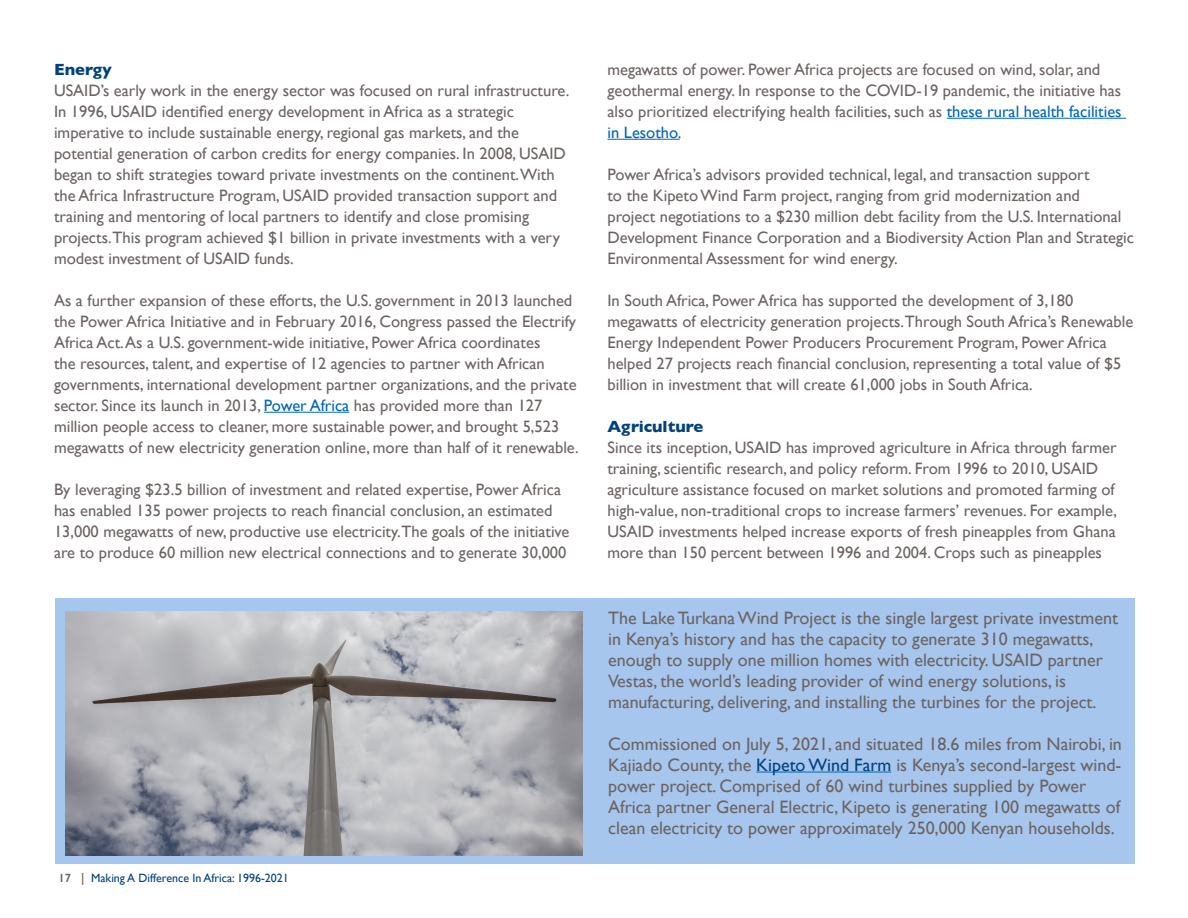
<style>
.page{position:relative;width:1188px;height:918px;background:#fff}
.page>*{position:absolute;margin:0;border:0;box-sizing:border-box;transform-origin:0 0}
.t1{font:18px/21px "Gill Sans";color:#6c6463}
.t2{font:16.5px/21px "Gill Sans";color:#6c6463}
.t3{font:700 16.5px "Gill Sans";color:#01427c}
.t4{font:12px "Gill Sans";color:#01427c}
.s1{color:#0067b9}
.s2{font-weight:600;color:#6c6463}
.s3{color:#01427c}
</style>
<div class="page">
<div style="left:55px;top:598px;width:1080px;height:266px;background:#a7c6ed"></div>
<hr style="left:264px;top:412px;width:85px;height:1px;background:#0067b9">
<hr style="left:947px;top:118px;width:179px;height:1px;background:#0067b9">
<hr style="left:608px;top:139px;width:72px;height:1px;background:#0067b9">
<hr style="left:756px;top:772px;width:135px;height:1px;background:#0067b9">
<img style="left:66px;top:611px;width:516px;height:245px">
<h3 class="t3" style="left:54px;top:56px;width:59px">Energy</h3>
<p class="t2" style="left:54px;top:80px;width:517px">USAID’s early work in the energy sector was focused on rural infrastructure.</p>
<p class="t2" style="left:54px;top:101px;width:462px">In 1996, USAID identified energy development in Africa as a strategic</p>
<p class="t2" style="left:54px;top:122px;width:513px">imperative to include sustainable energy, regional gas markets, and the potential generation of carbon credits for energy companies. In 2008, USAID began to shift strategies toward private investments on the continent.With the Africa Infrastructure Program, USAID provided transaction support and training and mentoring of local partners to identify and close promising</p>
<p class="t2" style="left:54px;top:227px;width:507px">projects.This program achieved $1 billion in private investments with a very</p>
<p class="t2" style="left:54px;top:248px;width:241px">modest investment of USAID funds.</p>
<p class="t2" style="left:54px;top:290px;width:526px">As a further expansion of these efforts, the U.S. government in 2013 launched the Power Africa Initiative and in February 2016, Congress passed the Electrify Africa Act.As a U.S. government-wide initiative, Power Africa coordinates<br>the resources, talent, and expertise of 12 agencies to partner with African governments, international development partner organizations, and the private sector. Since its launch in 2013, <span class="s1">Power Africa</span> has provided more than 127 million people access to cleaner, more sustainable power, and brought 5,523 megawatts of new electricity generation online, more than half of it renewable.</p>
<p class="t2" style="left:54px;top:479px;width:509px">By leveraging $23.5 billion of investment and related expertise, Power Africa has enabled 135 power projects to reach financial conclusion, an estimated</p>
<p class="t2" style="left:54px;top:521px;width:517px">13,000 megawatts of new, productive use electricity.The goals of the initiative are to produce 60 million new electrical connections and to generate 30,000</p>
<p class="t4" style="left:58px;top:871px;width:232px"><span class="s2">17 |</span> Making A Difference In Africa: 1996-2021</p>
<p class="t2" style="left:607px;top:59px;width:516px">megawatts of power. Power Africa projects are focused on wind, solar, and geothermal energy. In response to the COVID-19 pandemic, the initiative has also prioritized electrifying health facilities, such as <span class="s1">these rural health facilities in Lesotho.</span></p>
<p class="t2" style="left:608px;top:164px;width:484px">Power Africa’s advisors provided technical, legal, and transaction support to the Kipeto Wind Farm project, ranging from grid modernization and</p>
<p class="t2" style="left:608px;top:206px;width:516px">project negotiations to a $230 million debt facility from the U.S. International</p>
<p class="t2" style="left:608px;top:227px;width:528px">Development Finance Corporation and a Biodiversity Action Plan and Strategic<br>Environmental Assessment for wind energy.</p>
<p class="t2" style="left:608px;top:290px;width:527px">In South Africa, Power Africa has supported the development of 3,180 megawatts of electricity generation projects.Through South Africa’s Renewable<br>Energy Independent Power Producers Procurement Program, Power Africa</p>
<p class="t2" style="left:608px;top:353px;width:515px">helped 27 projects reach financial conclusion, representing a total value of $5</p>
<p class="t2" style="left:608px;top:374px;width:427px">billion in investment that will create 61,000 jobs in South Africa.</p>
<h4 class="t3" style="left:608px;top:413px;width:97px">Agriculture</h4>
<p class="t2" style="left:608px;top:437px;width:511px">Since its inception, USAID has improved agriculture in Africa through farmer</p>
<p class="t2" style="left:608px;top:458px;width:492px">training, scientific research, and policy reform. From 1996 to 2010, USAID</p>
<p class="t2" style="left:608px;top:479px;width:511px">agriculture assistance focused on market solutions and promoted farming of high-value, non-traditional crops to increase farmers’ revenues. For example, USAID investments helped increase exports of fresh pineapples from Ghana more than 150 percent between 1996 and 2004. Crops such as pineapples</p>
<p class="t1" style="left:608px;top:607px;width:511px">The Lake Turkana Wind Project is the single largest private investment in Kenya’s history and has the capacity to generate 310 megawatts, enough to supply one million homes with electricity. USAID partner Vestas, the world’s leading provider of wind energy solutions, is manufacturing, delivering, and installing the turbines for the project.</p>
<p class="t1" style="left:608px;top:733px;width:515px">Commissioned on July 5, 2021, and situated 18.6 miles from Nairobi, in Kajiado County, the <span class="s3">Kipeto Wind Farm</span> is Kenya’s second-largest wind&shy;power project. Comprised of 60 wind turbines supplied by Power Africa partner General Electric, Kipeto is generating 100 megawatts of clean electricity to power approximately 250,000 Kenyan households.</p>
</div>
